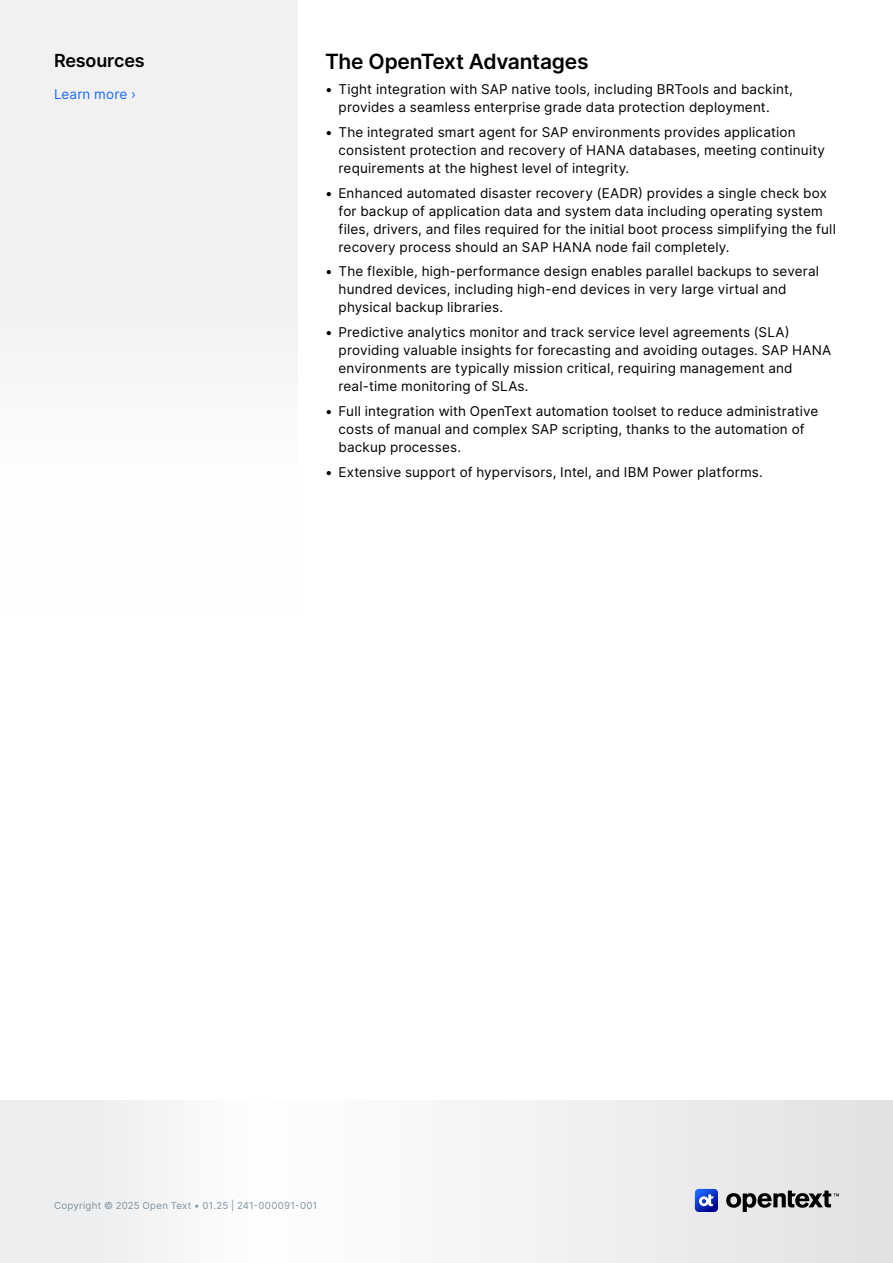
<style>
.page{position:relative;width:893px;height:1263px;background:#fff}
.page>*{position:absolute;margin:0;border:0;box-sizing:border-box;transform-origin:0 0}
.H2_Heading{font:600 21px "Inter";letter-spacing:-.015em;color:#000}
.H3_Heading{font:600 18px "Inter";letter-spacing:-.01em;color:#000}
.t1{font:13.5px/18px "Inter";letter-spacing:.015em;color:#000}
.Body{font:13.5px "Inter";letter-spacing:.015em;color:#1a6aff}
.t2{font:9.75px "Inter";letter-spacing:.025em;color:#7e929f}
</style>
<div class="page">
<svg style="left:0;top:1101px;width:893px;height:162px"></svg>
<svg style="left:726px;top:1190px;width:113px;height:22px;background:#8c8c8d"></svg>
<svg style="left:695px;top:1189px;width:23px;height:23px"></svg>
<div style="left:0;top:0;width:298px;height:352px;background:#f1f1f2"></div>
<h3 class="H3_Heading" style="left:54px;top:47px;width:92px">Resources</h3>
<p class="Body" style="left:54px;top:84px;width:84px">Learn more ›</p>
<h2 class="H2_Heading" style="left:325px;top:46px;width:265px">The OpenText Advantages</h2>
<p class="t1" style="left:339px;top:80px;width:456px;text-indent:-14px">• Tight integration with SAP native tools, including BRTools and backint, provides a seamless enterprise grade data protection deployment.</p>
<p class="t1" style="left:339px;top:123px;width:488px;text-indent:-14px">• The integrated smart agent for SAP environments provides application consistent protection and recovery of HANA databases, meeting continuity requirements at the highest level of integrity.</p>
<p class="t1" style="left:339px;top:183px;width:499px;text-indent:-14px">• Enhanced automated disaster recovery (EADR) provides a single check box for backup of application data and system data including operating system files, drivers, and files required for the initial boot process simplifying the full recovery process should an SAP HANA node fail completely.</p>
<p class="t1" style="left:339px;top:262px;width:482px;text-indent:-14px">• The flexible, high-performance design enables parallel backups to several hundred devices, including high-end devices in very large virtual and physical backup libraries.</p>
<p class="t1" style="left:339px;top:323px;width:494px;text-indent:-14px">• Predictive analytics monitor and track service level agreements (SLA) providing valuable insights for forecasting and avoiding outages. SAP HANA environments are typically mission critical, requiring management and real-time monitoring of SLAs.</p>
<p class="t1" style="left:339px;top:402px;width:481px;text-indent:-14px">• Full integration with OpenText automation toolset to reduce administrative costs of manual and complex SAP scripting, thanks to the automation of backup processes.</p>
<p class="t1" style="left:325px;top:462px;width:439px">• Extensive support of hypervisors, Intel, and IBM Power platforms.</p>
<p class="t2" style="left:54px;top:1198px;width:265px">Copyright © 2025 Open Text • 01.25 | 241-000091-001</p>
</div>
